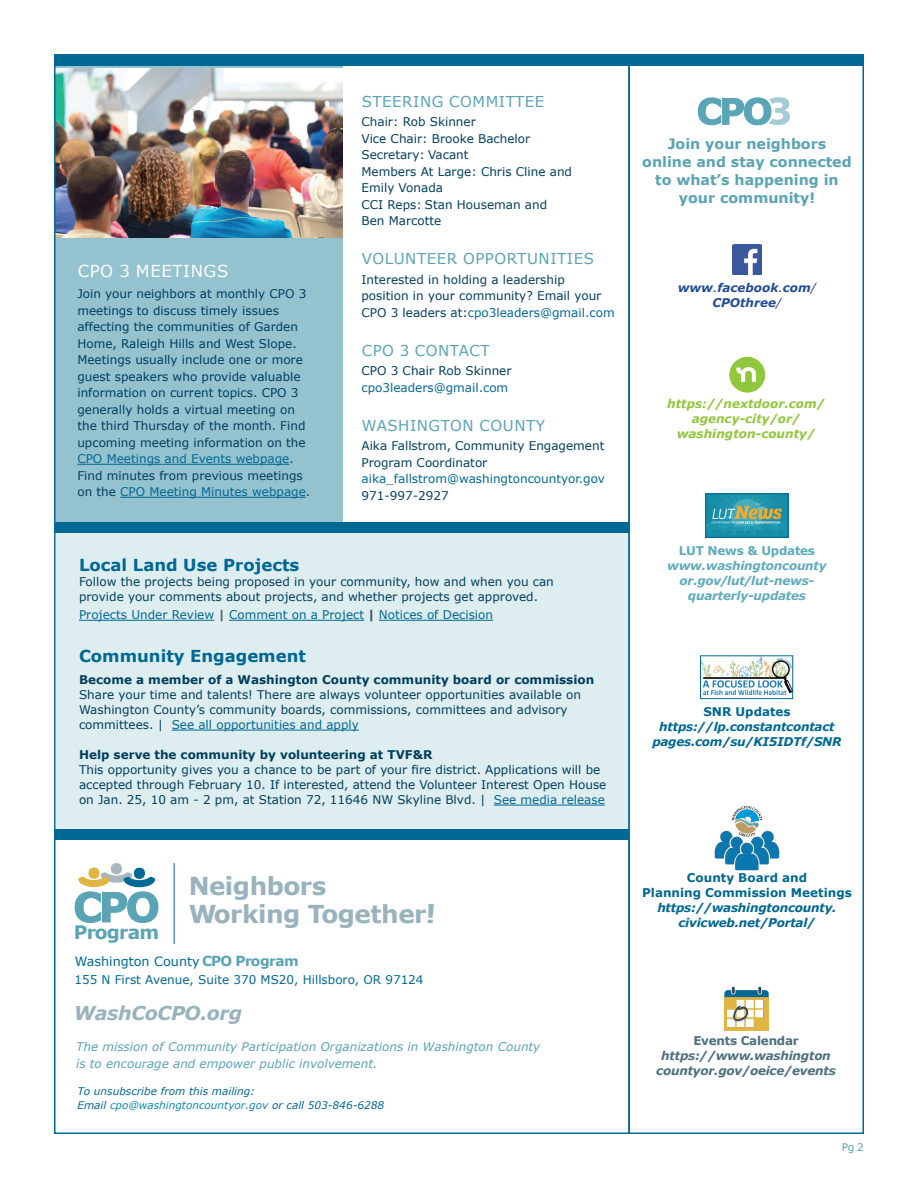
<style>
.page{position:relative;width:918px;height:1188px;background:#fff}
.page>*{position:absolute;margin:0;border:0;box-sizing:border-box;transform-origin:0 0}
.t1{font:700 24.75px/27.3px "Verdana";letter-spacing:-.02em;color:#99b3be}
.t2{font:italic 700 19.05px "Verdana";letter-spacing:-.02em;color:#99b3be}
.t3{font:700 18.6px "Verdana";letter-spacing:-.04em;color:#5aa4b5}
.t4{font:700 16.5px "Verdana";color:#006894}
.t5{font:16.5px "Verdana";letter-spacing:.035em;color:#fff}
.t6{font:15px "Verdana";letter-spacing:.035em;color:#5aa4b5}
.t7{font:700 14.25px/18px "Verdana";color:#5aa4b5;text-align:center}
.t8{font:12.75px "Verdana";color:#006894}
.t9{font:12px/16.5px "Verdana";color:#003f5e}
.t10{font:12px "Verdana";color:#006894}
.t11{font:italic 12px/16.5px "Verdana";color:#5aa4b5}
.t12{font:700 12px "Verdana";color:#003f5e}
.t13{font:italic 700 12px/15px "Verdana";letter-spacing:-.02em;color:#006894;text-align:center}
.t14{font:italic 700 12px/15px "Verdana";letter-spacing:-.02em;color:#5facbd;text-align:center}
.t15{font:italic 700 12px/15px "Verdana";color:#91c73d;text-align:center}
.t16{font:700 12px/15px "Verdana";color:#006894;text-align:center}
.t17{font:italic 700 12px/15px "Verdana";letter-spacing:-.02em;color:#4d707e;text-align:center}
.t18{font:italic 700 12px/15px "Verdana";color:#224c98;text-align:center}
.t19{font:700 12px "Verdana";letter-spacing:-.02em;color:#5facbd}
.t20{font:700 12px "Verdana";letter-spacing:-.02em;color:#4d707e}
.t21{font:italic 10.5px/13.5px "Verdana";color:#006894}
.t22{font:10.5px "Verdana";color:#5aa4b5}
.s1{color:#006894}
.s2{font-weight:700;color:#52666f}
.s3{font-weight:700;color:#344a55}
.s4{font-size:25.95px}
.s5{font-weight:700;font-size:13.8px;color:#5aa4b5}
.s6{color:#0d8ab1}
.s7{font-weight:400}
</style>
<div class="page">
<div style="left:54px;top:62px;width:289px;height:461px;background:#95c2cf"></div>
<img style="left:57px;top:69px;width:286px;height:168px">
<div style="left:628px;top:54px;width:236px;height:1080px;border:2px solid #006894"></div>
<div style="left:54px;top:55px;width:810px;height:11px;background:#006894"></div>
<img style="left:729px;top:356px;width:37px;height:37px">
<img style="left:732px;top:245px;width:30px;height:29px">
<hr style="left:77px;top:464px;width:212px;height:1px;background:#006894">
<hr style="left:120px;top:497px;width:186px;height:1px;background:#006894">
<img style="left:708px;top:496px;width:78px;height:40px">
<div style="left:706px;top:494px;width:82px;height:44px;border:1px solid #006894"></div>
<img style="left:715px;top:830px;width:64px;height:40px">
<svg style="left:731px;top:806px;width:32px;height:31px"></svg>
<div style="left:54px;top:531px;width:576px;height:303px;background:#deedf0"></div>
<div style="left:54px;top:522px;width:575px;height:11px;background:#006894"></div>
<hr style="left:172px;top:730px;width:187px;height:1px;background:#006894">
<hr style="left:494px;top:805px;width:111px;height:1px;background:#006894">
<hr style="left:79px;top:620px;width:135px;height:1px;background:#006894">
<hr style="left:229px;top:620px;width:135px;height:1px;background:#006894">
<hr style="left:379px;top:620px;width:114px;height:1px;background:#006894">
<div style="left:54px;top:829px;width:575px;height:11px;background:#006894"></div>
<svg style="left:703px;top:694px;width:84px;height:1px"></svg>
<img style="left:702px;top:658px;width:89px;height:36px">
<div style="left:700px;top:656px;width:93px;height:43px;border:1px solid #006894"></div>
<hr style="left:174px;top:863px;width:1px;height:81px;background:#006894">
<svg style="left:75px;top:863px;width:83px;height:60px"></svg>
<svg style="left:698px;top:97px;width:92px;height:28px"></svg>
<div style="left:724px;top:997px;width:45px;height:33px;background:#e0b544"></div>
<svg style="left:724px;top:988px;width:45px;height:40px"></svg>
<h3 class="t5" style="left:78px;top:260px;width:152px">CPO 3 MEETINGS</h3>
<p class="t9" style="left:77px;top:285px;width:234px">Join your neighbors at monthly CPO 3 meetings to discuss timely issues affecting the communities of Garden Home, Raleigh Hills and West Slope.<br>Meetings usually include one or more guest speakers who provide valuable information on current topics. CPO 3 generally holds a virtual meeting on the third Thursday of the month. Find upcoming meeting information on the <span class="s1">CPO Meetings and Events webpage</span>.<br>Find minutes from previous meetings on the <span class="s1">CPO Meeting Minutes webpage</span>.</p>
<p class="t6" style="left:362px;top:91px;width:184px">STEERING COMMITTEE</p>
<p class="t9" style="left:362px;top:114px;width:212px">Chair: Rob Skinner<br>Vice Chair: Brooke Bachelor<br>Secretary: Vacant<br>Members At Large: Chris Cline and<br>Emily Vonada<br>CCI Reps: Stan Houseman and<br>Ben Marcotte</p>
<p class="t6" style="left:362px;top:249px;width:234px">VOLUNTEER OPPORTUNITIES</p>
<p class="t9" style="left:362px;top:271px;width:255px">Interested in holding a leadership position in your community? Email your<br>CPO 3 leaders at:<span class="s1">cpo3leaders@gmail.com</span></p>
<p class="t6" style="left:362px;top:340px;width:129px">CPO 3 CONTACT</p>
<p class="t9" style="left:362px;top:363px;width:152px">CPO 3 Chair Rob Skinner</p>
<p class="t10" style="left:362px;top:379px;width:148px">cpo3leaders@gmail.com</p>
<p class="t6" style="left:362px;top:415px;width:185px">WASHINGTON COUNTY</p>
<p class="t9" style="left:362px;top:438px;width:244px">Aika Fallstrom, Community Engagement<br>Program Coordinator</p>
<p class="t10" style="left:362px;top:471px;width:245px">aika_fallstrom@washingtoncountyor.gov</p>
<p class="t9" style="left:362px;top:487px;width:89px">971-997-2927</p>
<h3 class="t4" style="left:79px;top:554px;width:222px">Local Land Use Projects</h3>
<p class="t9" style="left:79px;top:574px;width:476px;line-height:15px">Follow the projects being proposed in your community, how and when you can provide your comments about projects, and whether projects get approved.</p>
<p class="t10" style="left:79px;top:607px;width:416px">Projects Under Review <span class="s2">|</span> Comment on a Project <span class="s3">|</span> Notices of Decision</p>
<h3 class="t4" style="left:79px;top:644px;width:228px">Community Engagement</h3>
<p class="t12" style="left:79px;top:671px;width:517px">Become a member of a Washington County community board or commission</p>
<p class="t9" style="left:79px;top:687px;width:503px;line-height:15px">Share your time and talents! There are always volunteer opportunities available on<br>Washington County’s community boards, commissions, committees and advisory committees. | <span class="s1">See all opportunities and apply</span></p>
<p class="t12" style="left:79px;top:746px;width:355px">Help serve the community by volunteering at TVF&amp;R</p>
<p class="t9" style="left:79px;top:762px;width:529px;line-height:15px">This opportunity gives you a chance to be part of your fire district. Applications will be accepted through February 10. If interested, attend the Volunteer Interest Open House on Jan. 25, 10 am - 2 pm, at Station 72, 11646 NW Skyline Blvd. | <span class="s1">See media release</span></p>
<h3 class="t3" style="left:74px;top:919px;width:87px">Program</h3>
<h1 class="t1" style="left:189px;top:872px;width:250px">Neighbors<br>Working Together<span class="s4">!</span></h1>
<p class="t8" style="left:75px;top:953px;width:226px">Washington County <span class="s5">CPO Program</span></p>
<p class="t10" style="left:74px;top:971px;width:351px">155 N First Avenue, Suite 370 MS20, Hillsboro, OR 97124</p>
<h2 class="t2" style="left:74px;top:999px;width:170px">WashCoCPO.org</h2>
<p class="t11" style="left:76px;top:1039px;width:466px">The mission of Community Participation Organizations in Washington County is to encourage and empower public involvement.</p>
<p class="t21" style="left:77px;top:1085px;width:308px">To unsubscribe from this mailing:<br>Email <span class="s6">cpo@washingtoncountyor.gov</span> or call 503-846-6288</p>
<p class="t7" style="left:642px;top:134px;width:211px">Join your neighbors online and stay connected to what’s happening in your community!</p>
<p class="t18" style="left:678px;top:280px;width:140px">www<span class="s7">.</span>facebook<span class="s7">.</span>com<span class="s7">/<br></span>CPOthree<span class="s7">/</span></p>
<p class="t15" style="left:667px;top:396px;width:159px">https://nextdoor.com/ agency-city/or/ washington-county/</p>
<p class="t19" style="left:679px;top:542px;width:138px">LUT News &amp; Updates</p>
<p class="t14" style="left:667px;top:558px;width:161px">www.washingtoncounty or.gov/lut/lut-news&shy;quarterly-updates</p>
<p class="t16" style="left:703px;top:704px;width:89px">SNR Updates</p>
<p class="t13" style="left:652px;top:719px;width:191px">https://lp.constantcontact pages.com/su/KI5IDTf/SNR</p>
<p class="t16" style="left:642px;top:870px;width:211px">County Board and<br>Planning Commission Meetings</p>
<p class="t13" style="left:657px;top:900px;width:181px">https://washingtoncounty. civicweb.net/Portal/</p>
<p class="t20" style="left:693px;top:1032px;width:107px">Events Calendar</p>
<p class="t17" style="left:656px;top:1048px;width:181px">https://www.washington countyor.gov/oeice/events</p>
<p class="t22" style="left:842px;top:1140px;width:24px">Pg 2</p>
</div>
